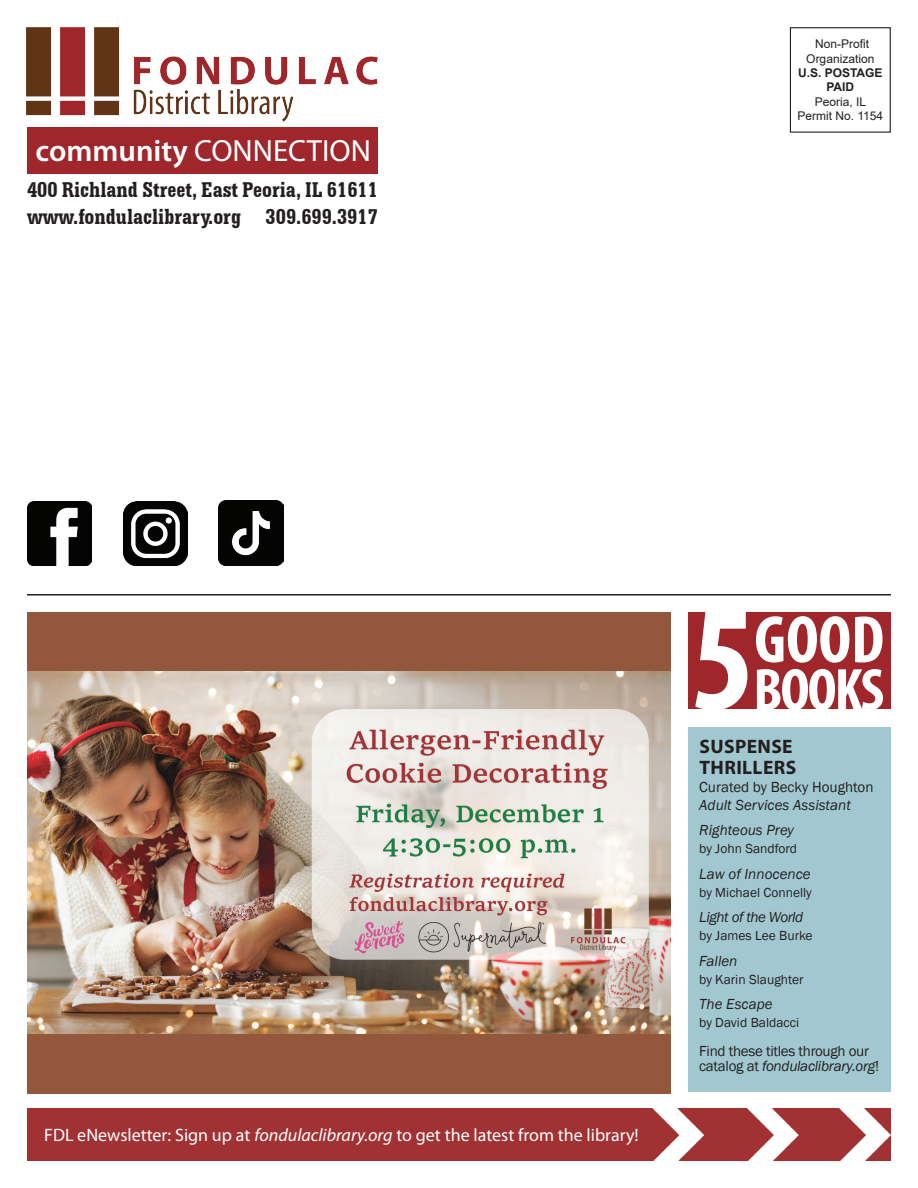
<style>
.page{position:relative;width:918px;height:1188px;background:#fff}
.page>*{position:absolute;margin:0;border:0;box-sizing:border-box;transform-origin:0 0}
.t1{font:700 condensed 150px "Myriad Pro";color:#fff}
.t2{font:700 condensed 67.5px "Myriad Pro";color:#fff}
.t3{font:700 condensed 60px "Myriad Pro";letter-spacing:-.03em;color:#fff}
.t4{font:30.75px "Myriad Pro";color:#fff}
.t5{font:700 condensed 22.5px/27px "Serifa BT";color:#231f20}
.t6{font:700 19.5px/21px "Myriad Pro";letter-spacing:.02em;color:#231f20}
.t7{font:18px "Myriad Pro";color:#fff}
.t8{font:italic 15px/25.5px "Franklin Gothic";color:#231f20}
.t9{font:15px/15px "Franklin Gothic";letter-spacing:-.02em;color:#231f20}
.t10{font:15px "Franklin Gothic";color:#231f20}
.t11{font:italic 15px "Franklin Gothic";letter-spacing:-.03em;color:#231f20}
.t12{font:13.5px "Franklin Gothic";color:#231f20}
.t13{font:12px/14.4px "Arial";color:#231f20;text-align:center}
.t14{font:700 12px/14.4px "Arial";color:#231f20;text-align:center}
.s1{font-weight:600}
.s2{font-style:italic}
</style>
<div class="page">
<img style="left:219px;top:501px;width:64px;height:65px">
<div style="left:688px;top:727px;width:203px;height:365px;background:#a1c8d0"></div>
<div style="left:27px;top:127px;width:351px;height:47px;background:#9f262b"></div>
<div style="left:688px;top:612px;width:203px;height:97px;background:#9f262b"></div>
<div style="left:27px;top:1108px;width:864px;height:53px;background:#a23133"></div>
<img style="left:653px;top:1109px;width:238px;height:52px">
<div style="left:790px;top:27px;width:101px;height:106px;border:1px solid #231f20"></div>
<img style="left:26px;top:27px;width:351px;height:94px">
<hr style="left:27px;top:594px;width:864px;height:2px;background:#231f20">
<img style="left:123px;top:501px;width:65px;height:65px">
<img style="left:27px;top:501px;width:65px;height:65px">
<div style="left:27px;top:612px;width:644px;height:482px;background:#92573d"></div>
<img style="left:27px;top:672px;width:644px;height:362px">
<h3 class="t4" style="left:36px;top:132px;width:337px"><span class="s1">community</span> CONNECTION</h3>
<h3 class="t5" style="left:27px;top:176px;width:352px">400 Richland Street, East Peoria, IL 61611 www.fondulaclibrary.org 309.699.3917</h3>
<p class="t13" style="left:806px;top:37px;width:70px">Non-Profit<br>Organization</p>
<p class="t14" style="left:798px;top:66px;width:86px">U.S. POSTAGE<br>PAID</p>
<p class="t13" style="left:797px;top:94px;width:87px">Peoria, IL<br>Permit No. 1154</p>
<h3 class="t7" style="left:44px;top:1124px;width:596px">FDL eNewsletter: Sign up at <span class="s2">fondulaclibrary.org</span> to get the latest from the library!</h3>
<h1 class="t1" style="left:691px;top:565px;width:65px">5</h1>
<h2 class="t2" style="left:754px;top:598px;width:131px">GOOD</h2>
<h3 class="t3" style="left:753px;top:652px;width:132px">BOOKS</h3>
<h3 class="t6" style="left:699px;top:735px;width:98px">SUSPENSE<br>THRILLERS</h3>
<p class="t10" style="left:699px;top:778px;width:176px">Curated by Becky Houghton</p>
<p class="t8" style="left:699px;top:792px;width:153px">Adult Services Assistant<br>Righteous Prey</p>
<p class="t12" style="left:699px;top:841px;width:99px">by John Sandford</p>
<p class="t8" style="left:699px;top:861px;width:113px">Law of Innocence</p>
<p class="t12" style="left:699px;top:884px;width:114px">by Michael Connelly</p>
<p class="t11" style="left:699px;top:908px;width:106px">Light of the World</p>
<p class="t12" style="left:699px;top:928px;width:115px">by James Lee Burke</p>
<p class="t8" style="left:699px;top:948px;width:40px">Fallen</p>
<p class="t12" style="left:699px;top:971px;width:106px">by Karin Slaughter</p>
<p class="t8" style="left:699px;top:992px;width:75px">The Escape</p>
<p class="t12" style="left:699px;top:1015px;width:101px">by David Baldacci</p>
<p class="t9" style="left:699px;top:1044px;width:181px">Find these titles through our catalog at <span class="s2">fondulaclibrary.org</span>!</p>
</div>
